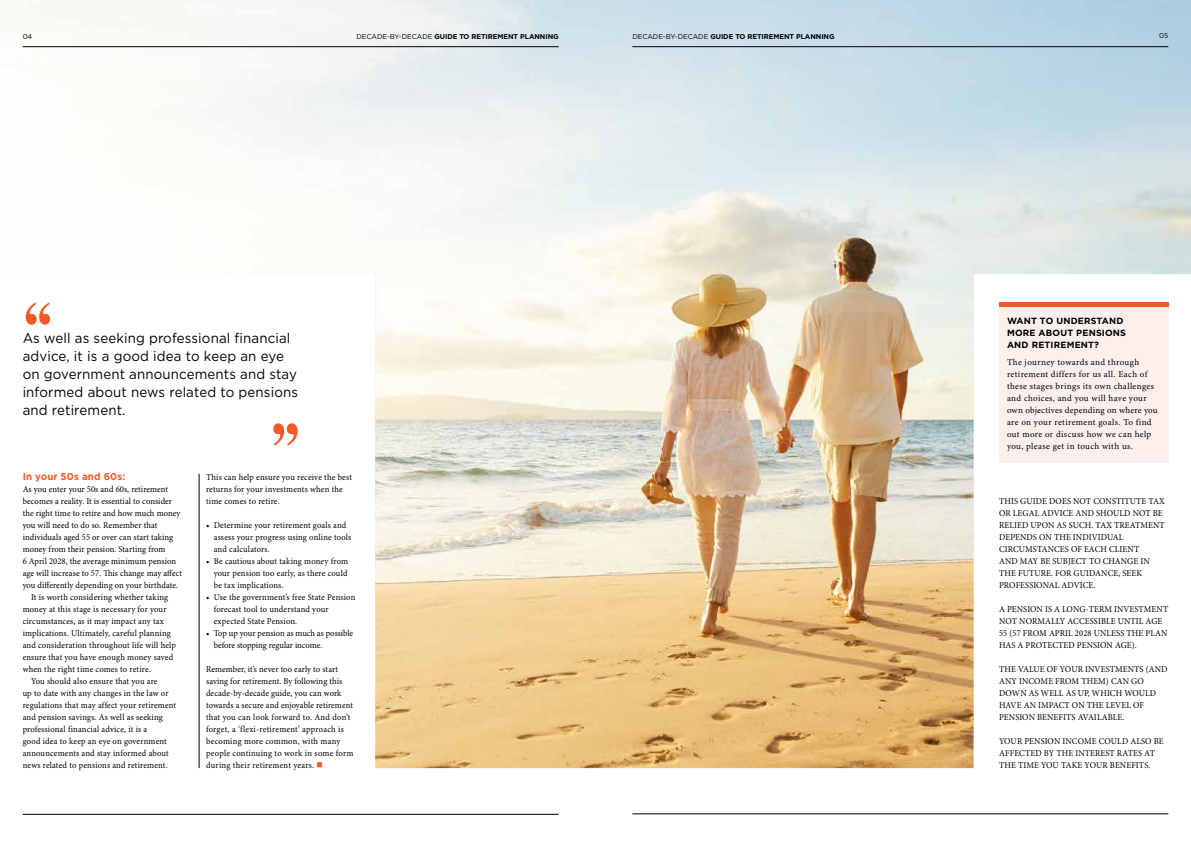
<style>
.page{position:relative;width:1191px;height:842px;background:#fff}
.page>*{position:absolute;margin:0;border:0;box-sizing:border-box;transform-origin:0 0}
.t1{font:14px/18px "Gotham HTF";letter-spacing:.01em;color:#000;scale:.95 1}
.t2{font:700 10px "Gotham HTF";letter-spacing:.01em;color:#f15a26}
.t3{font:9px/12px "Minion Pro";letter-spacing:.01em;color:#000;scale:.95 1}
.t4{font:9px/12px "Minion Pro";letter-spacing:.035em;color:#000}
.t5{font:700 9px/12px "Gotham HTF";letter-spacing:.02em;color:#000}
.t6{font:700 7px "Gotham HTF";letter-spacing:-.01em;color:#000}
.t7{font:7px "Gotham HTF";color:#000}
.s1{font-weight:400}
.s2{color:#f15a26}
</style>
<div class="page">
<img style="left:22px;top:0;width:1169px;height:768px">
<hr style="left:23px;top:814px;width:535px;height:1px;background:#000">
<hr style="left:632px;top:813px;width:536px;height:1px;background:#000">
<hr style="left:23px;top:46px;width:535px;height:1px;background:#000">
<hr style="left:632px;top:46px;width:536px;height:1px;background:#000">
<svg style="left:26px;top:302px;width:24px;height:23px"></svg>
<svg style="left:273px;top:423px;width:25px;height:22px"></svg>
<div style="left:999px;top:307px;width:169px;height:156px;background:#fdf0ec"></div>
<div style="left:999px;top:302px;width:169px;height:5px;background:#f15a26"></div>
<hr style="left:199px;top:474px;width:1px;height:294px;background:#000">
<p class="t7" style="left:23px;top:32px;width:11px">04</p>
<p class="t6" style="left:356px;top:32px;width:204px"><span class="s1">DECADE-BY-DECADE</span> GUIDE TO RETIREMENT PLANNING</p>
<p class="t6" style="left:632px;top:32px;width:204px"><span class="s1">DECADE-BY-DECADE</span> GUIDE TO RETIREMENT PLANNING</p>
<p class="t7" style="left:1159px;top:32px;width:11px">05</p>
<h1 class="t1" style="left:23px;top:329px;width:291px">As well as seeking professional financial advice, it is a good idea to keep an eye on government announcements and stay informed about news related to pensions and retirement.</h1>
<p class="t2" style="left:23px;top:471px;width:104px">In your 50s and 60s:</p>
<p class="t3" style="left:23px;top:483px;width:155px">As you enter your 50s and 60s, retirement</p>
<p class="t3" style="left:23px;top:495px;width:159px">becomes a reality. It is essential to consider</p>
<p class="t3" style="left:23px;top:507px;width:168px">the right time to retire and how much money</p>
<p class="t3" style="left:23px;top:519px;width:143px">you will need to do so. Remember that</p>
<p class="t3" style="left:23px;top:531px;width:160px">individuals aged 55 or over can start taking</p>
<p class="t3" style="left:23px;top:543px;width:152px">money from their pension. Starting from</p>
<p class="t3" style="left:23px;top:555px;width:163px">6 April 2028, the average minimum pension</p>
<p class="t3" style="left:23px;top:567px;width:169px">age will increase to 57. This change may affect</p>
<p class="t3" style="left:23px;top:579px;width:165px">you differently depending on your birthdate.</p>
<p class="t3" style="left:31px;top:591px;width:146px">It is worth considering whether taking</p>
<p class="t3" style="left:23px;top:603px;width:153px">money at this stage is necessary for your</p>
<p class="t3" style="left:23px;top:615px;width:150px">circumstances, as it may impact any tax</p>
<p class="t3" style="left:23px;top:627px;width:157px">implications. Ultimately, careful planning</p>
<p class="t3" style="left:23px;top:639px;width:163px">and consideration throughout life will help</p>
<p class="t3" style="left:23px;top:651px;width:160px">ensure that you have enough money saved</p>
<p class="t3" style="left:23px;top:663px;width:136px">when the right time comes to retire.</p>
<p class="t3" style="left:31px;top:675px;width:134px">You should also ensure that you are</p>
<p class="t3" style="left:23px;top:687px;width:155px">up to date with any changes in the law or</p>
<p class="t3" style="left:23px;top:699px;width:163px">regulations that may affect your retirement</p>
<p class="t3" style="left:23px;top:711px;width:149px">and pension savings. As well as seeking</p>
<p class="t3" style="left:23px;top:723px;width:133px">professional financial advice, it is a</p>
<p class="t3" style="left:23px;top:735px;width:153px">good idea to keep an eye on government</p>
<p class="t3" style="left:23px;top:747px;width:155px">announcements and stay informed about</p>
<p class="t3" style="left:23px;top:759px;width:154px">news related to pensions and retirement.</p>
<p class="t3" style="left:206px;top:471px;width:155px">This can help ensure you receive the best returns for your investments when the time comes to retire.</p>
<p class="t3" style="left:214px;top:519px;width:146px;text-indent:-8px">• Determine your retirement goals and assess your progress using online tools and calculators.</p>
<p class="t3" style="left:214px;top:555px;width:143px;text-align:justify;text-indent:-8px">• Be cautious about taking money from your pension too early, as there could be tax implications.</p>
<p class="t3" style="left:214px;top:591px;width:150px;text-indent:-8px">• Use the government’s free State Pension forecast tool to understand your expected State Pension.</p>
<p class="t3" style="left:214px;top:627px;width:148px;text-indent:-8px">• Top up your pension as much as possible before stopping regular income.</p>
<p class="t3" style="left:206px;top:663px;width:157px">Remember, it’s never too early to start saving for retirement. By following this decade-by-decade guide, you can work towards a secure and enjoyable retirement that you can look forward to. And don’t forget, a ‘flexi-retirement’ approach is becoming more common, with many people continuing to work in some form during their retirement years. <span class="s2">■</span></p>
<p class="t5" style="left:1007px;top:315px;width:120px">WANT TO UNDERSTAND<br>MORE ABOUT PENSIONS<br>AND RETIREMENT?</p>
<p class="t4" style="left:1007px;top:356px;width:152px">The journey towards and through retirement differs for us all. Each of these stages brings its own challenges and choices, and you will have your own objectives depending on where you are on your retirement goals. To find out more or discuss how we can help you, please get in touch with us.</p>
<p class="t3" style="left:999px;top:495px;width:176px">THIS GUIDE DOES NOT CONSTITUTE TAX<br>OR LEGAL ADVICE AND SHOULD NOT BE<br>RELIED UPON AS SUCH. TAX TREATMENT<br>DEPENDS ON THE INDIVIDUAL<br>CIRCUMSTANCES OF EACH CLIENT<br>AND MAY BE SUBJECT TO CHANGE IN<br>THE FUTURE. FOR GUIDANCE, SEEK<br>PROFESSIONAL ADVICE.</p>
<p class="t3" style="left:999px;top:603px;width:180px">A PENSION IS A LONG-TERM INVESTMENT NOT NORMALLY ACCESSIBLE UNTIL AGE 55 (57 FROM APRIL 2028 UNLESS THE PLAN HAS A PROTECTED PENSION AGE).</p>
<p class="t3" style="left:999px;top:663px;width:179px">THE VALUE OF YOUR INVESTMENTS (AND<br>ANY INCOME FROM THEM) CAN GO<br>DOWN AS WELL AS UP, WHICH WOULD<br>HAVE AN IMPACT ON THE LEVEL OF<br>PENSION BENEFITS AVAILABLE.</p>
<p class="t3" style="left:999px;top:735px;width:175px">YOUR PENSION INCOME COULD ALSO BE<br>AFFECTED BY THE INTEREST RATES AT<br>THE TIME YOU TAKE YOUR BENEFITS.</p>
</div>
